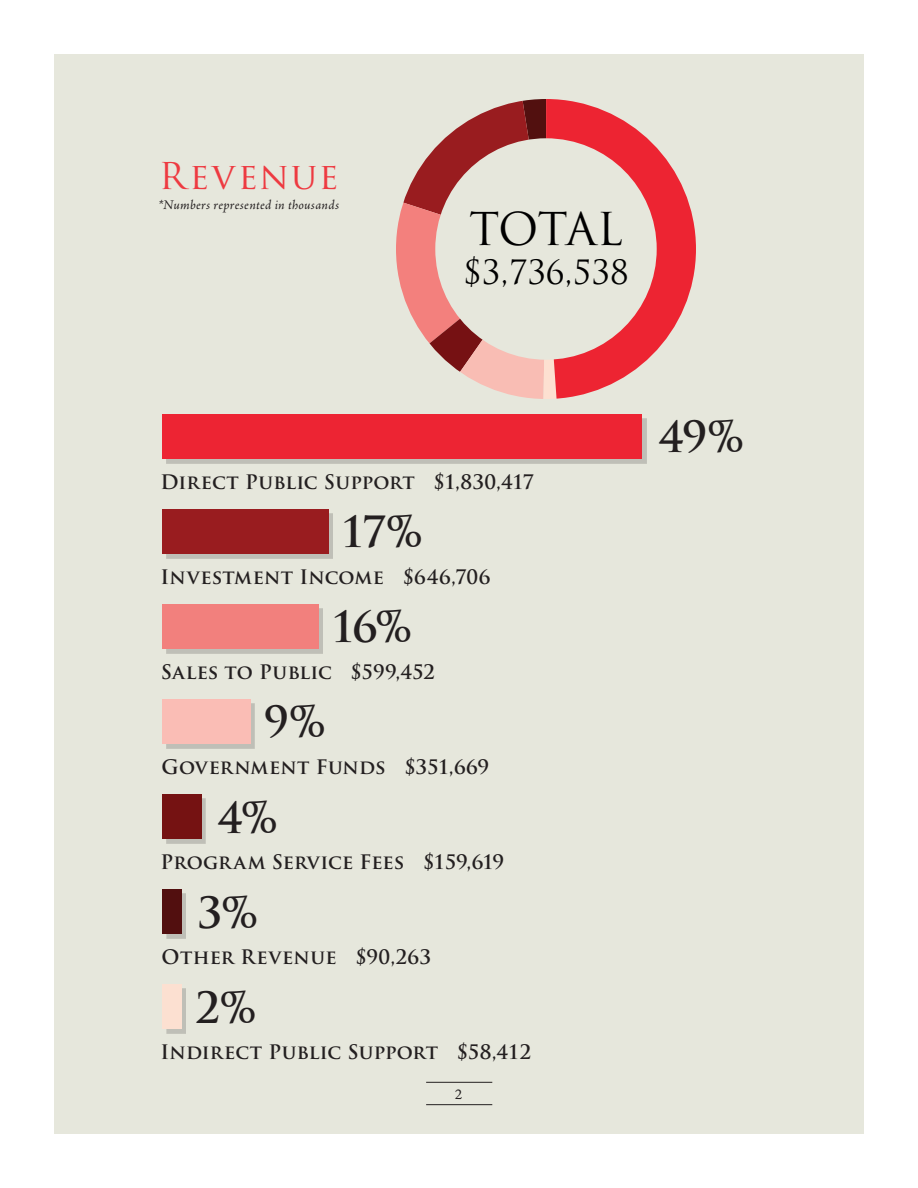
<style>
.page{position:relative;width:918px;height:1188px;background:#fff}
.page>*{position:absolute;margin:0;border:0;box-sizing:border-box;transform-origin:0 0}
.t1{font:44.1px "Trajan Pro";letter-spacing:-.03em;color:#000}
.Total_Subhead{font:700 42px "Trajan Pro";color:#231f20}
.t2{font:36px "Trajan Pro";letter-spacing:.06em;color:#ee3a41}
.t3{font:32.7px "Trajan Pro";color:#000}
.Total_Subhead-2{font:700 19.5px "Trajan Pro";letter-spacing:.005em;color:#231f20}
.t4{font:15px "Adobe Jenson Pro";color:#231f20}
.Finances_Chart_Body{font:italic 13.5px "Adobe Jenson Pro";letter-spacing:.02em;color:#231f20}
</style>
<div class="page">
<div style="left:54px;top:54px;width:810px;height:1080px;background:#e6e7dc"></div>
<div style="left:166px;top:418px;width:480px;height:46px;background:#bfbfb7"></div>
<div style="left:162px;top:414px;width:480px;height:45px;background:#ed2433"></div>
<div style="left:166px;top:894px;width:20px;height:45px;background:#bfbfb7"></div>
<div style="left:162px;top:889px;width:20px;height:45px;background:#520f0f"></div>
<div style="left:166px;top:799px;width:40px;height:45px;background:#231f20;opacity:.2"></div>
<div style="left:162px;top:794px;width:39px;height:45px;background:#751212"></div>
<div style="left:166px;top:989px;width:20px;height:45px;background:#bfbfb7"></div>
<div style="left:162px;top:984px;width:20px;height:45px;background:#fce0d1"></div>
<div style="left:166px;top:704px;width:89px;height:45px;background:#231f20;opacity:.2"></div>
<div style="left:162px;top:699px;width:88px;height:45px;background:#fabdb5"></div>
<div style="left:166px;top:514px;width:167px;height:45px;background:#bfbfb7"></div>
<div style="left:162px;top:509px;width:167px;height:45px;background:#991c1f"></div>
<div style="left:166px;top:609px;width:157px;height:45px;background:#bfbfb7"></div>
<div style="left:162px;top:604px;width:157px;height:45px;background:#f2807d"></div>
<svg style="left:396px;top:99px;width:150px;height:300px"></svg>
<svg style="left:546px;top:99px;width:150px;height:300px"></svg>
<hr style="left:426px;top:1082px;width:66px;height:1px;background:#231f20">
<hr style="left:426px;top:1104px;width:66px;height:1px;background:#231f20">
<p class="t2" style="left:159px;top:153px;width:181px">Revenue</p>
<p class="Finances_Chart_Body" style="left:158px;top:197px;width:182px">*Numbers represented in thousands</p>
<p class="t1" style="left:469px;top:201px;width:155px">TOTAL</p>
<p class="t3" style="left:463px;top:251px;width:167px">$3,736,538</p>
<p class="Total_Subhead-2" style="left:161px;top:469px;width:375px">Direct Public Support $1,830,417</p>
<p class="Total_Subhead" style="left:340px;top:506px;width:84px">17%</p>
<p class="Total_Subhead-2" style="left:161px;top:564px;width:331px">Investment Income $646,706</p>
<p class="Total_Subhead" style="left:330px;top:601px;width:83px">16%</p>
<p class="Total_Subhead-2" style="left:161px;top:660px;width:276px">Sales to Public $599,452</p>
<p class="Total_Subhead" style="left:264px;top:696px;width:63px">9%</p>
<p class="Total_Subhead-2" style="left:162px;top:755px;width:329px">Government Funds $351,669</p>
<p class="Total_Subhead" style="left:218px;top:791px;width:61px">4%</p>
<p class="Total_Subhead-2" style="left:161px;top:850px;width:345px">Program Service Fees $159,619</p>
<p class="Total_Subhead" style="left:197px;top:886px;width:62px">3%</p>
<p class="Total_Subhead-2" style="left:162px;top:945px;width:271px">Other Revenue $90,263</p>
<p class="Total_Subhead" style="left:195px;top:981px;width:63px">2%</p>
<p class="Total_Subhead-2" style="left:161px;top:1040px;width:372px">Indirect Public Support $58,412</p>
<p class="t4" style="left:455px;top:1086px;width:9px">2</p>
<p class="Total_Subhead" style="left:658px;top:411px;width:87px">49%</p>
</div>
